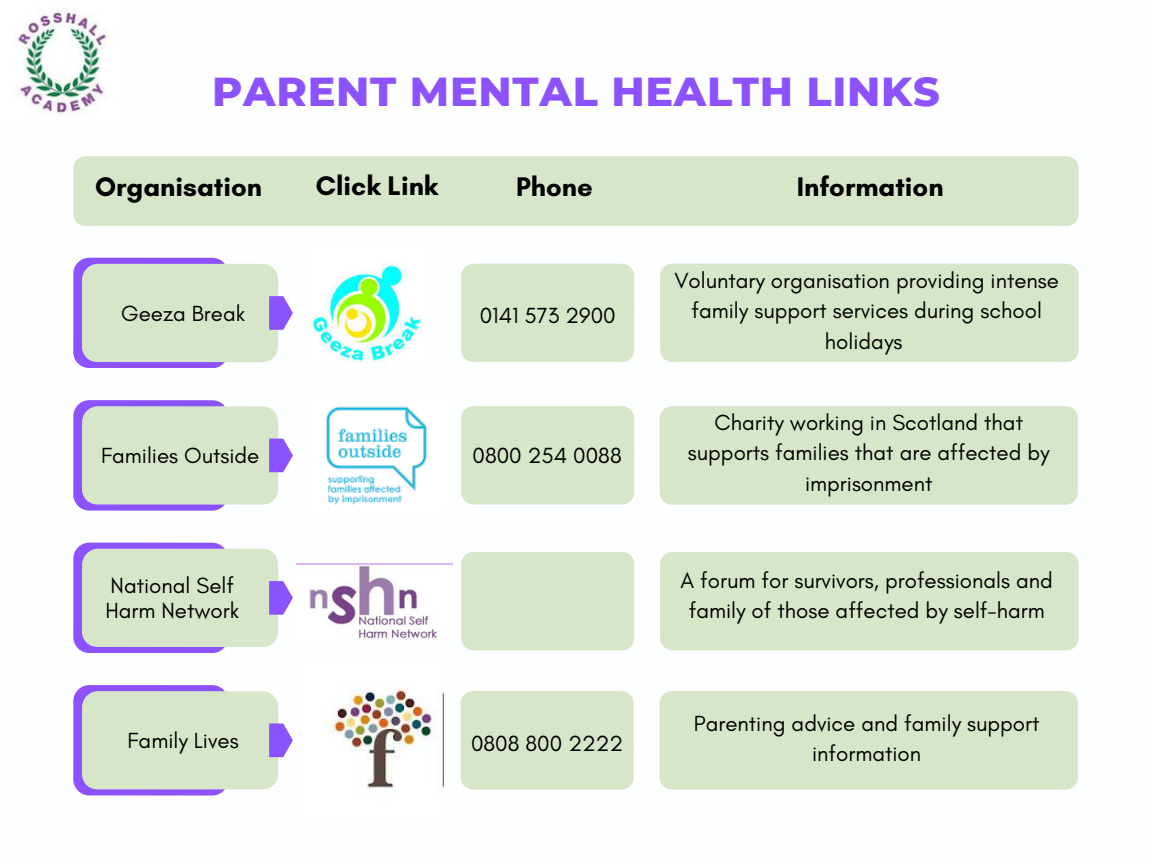
<style>
.page{position:relative;width:1152px;height:864px;background:#fff}
.page>*{position:absolute;margin:0;border:0;box-sizing:border-box;transform-origin:0 0}
.t1{font:800 41.25px "Montserrat";letter-spacing:.02em;color:#8c52ff}
.t2{font:700 27.45px "Glacial Indifference";color:#000}
.t3{font:22.35px/30.3px "Glacial Indifference";color:#000;text-align:center}
</style>
<div class="page">
<div style="left:73px;top:258px;width:155px;height:110px;background:#8c52ff;border-radius:16px"></div>
<div style="left:82px;top:264px;width:196px;height:98px;background:#d7e6c9;border-radius:16px"></div>
<svg style="left:269px;top:296px;width:24px;height:34px"></svg>
<div style="left:73px;top:400px;width:155px;height:110px;background:#8c52ff;border-radius:16px"></div>
<div style="left:82px;top:406px;width:196px;height:99px;background:#d7e6c9;border-radius:16px"></div>
<svg style="left:269px;top:439px;width:24px;height:33px"></svg>
<div style="left:73px;top:543px;width:155px;height:110px;background:#8c52ff;border-radius:16px"></div>
<div style="left:82px;top:549px;width:196px;height:98px;background:#d7e6c9;border-radius:16px"></div>
<svg style="left:269px;top:581px;width:24px;height:34px"></svg>
<div style="left:73px;top:685px;width:155px;height:110px;background:#8c52ff;border-radius:16px"></div>
<div style="left:82px;top:691px;width:196px;height:98px;background:#d7e6c9;border-radius:16px"></div>
<svg style="left:269px;top:723px;width:24px;height:34px"></svg>
<div style="left:461px;top:264px;width:173px;height:98px;background:#d7e6c9"></div>
<div style="left:73px;top:156px;width:1006px;height:70px;background:#d7e6c9"></div>
<div style="left:660px;top:264px;width:419px;height:98px;background:#d7e6c9"></div>
<div style="left:461px;top:406px;width:173px;height:99px;background:#d7e6c9"></div>
<div style="left:660px;top:406px;width:418px;height:99px;background:#d7e6c9"></div>
<div style="left:461px;top:552px;width:173px;height:98px;background:#d7e6c9"></div>
<div style="left:660px;top:552px;width:419px;height:98px;background:#d7e6c9"></div>
<div style="left:461px;top:691px;width:173px;height:99px;background:#d7e6c9"></div>
<div style="left:660px;top:691px;width:418px;height:99px;background:#d7e6c9"></div>
<img style="left:297px;top:563px;width:155px;height:77px">
<img style="left:15px;top:8px;width:92px;height:107px">
<img style="left:312px;top:262px;width:110px;height:101px">
<img style="left:325px;top:406px;width:103px;height:99px">
<img style="left:324px;top:681px;width:120px;height:107px">
<p class="t1" style="left:212px;top:66px;width:729px">PARENT MENTAL HEALTH LINKS</p>
<h1 class="t2" style="left:95px;top:170px;width:168px">Organisation</h1>
<p class="t2" style="left:316px;top:169px;width:124px">Click Link</p>
<p class="t2" style="left:516px;top:170px;width:78px">Phone</p>
<p class="t2" style="left:797px;top:170px;width:148px">Information</p>
<h2 class="t3" style="left:121px;top:298px;width:126px">Geeza Break</h2>
<h2 class="t3" style="left:480px;top:300px;width:137px">0141 573 2900</h2>
<h2 class="t3" style="left:101px;top:440px;width:160px">Families Outside</h2>
<p class="t3" style="left:105px;top:573px;width:135px;line-height:24.3px;text-align:left">National Self<br>Harm Network</p>
<p class="t3" style="left:127px;top:725px;width:113px">Family Lives</p>
<p class="t3" style="left:473px;top:440px;width:151px">0800 254 0088</p>
<p class="t3" style="left:471px;top:728px;width:154px">0808 800 2222</p>
<h2 class="t3" style="left:674px;top:265px;width:386px">Voluntary organisation providing intense family support services during school holidays</h2>
<p class="t3" style="left:688px;top:407px;width:363px">Charity working in Scotland that supports families that are affected by imprisonment</p>
<p class="t3" style="left:680px;top:565px;width:374px">A forum for survivors, professionals and family of those affected by self-harm</p>
<p class="t3" style="left:694px;top:708px;width:347px">Parenting advice and family support information</p>
</div>
